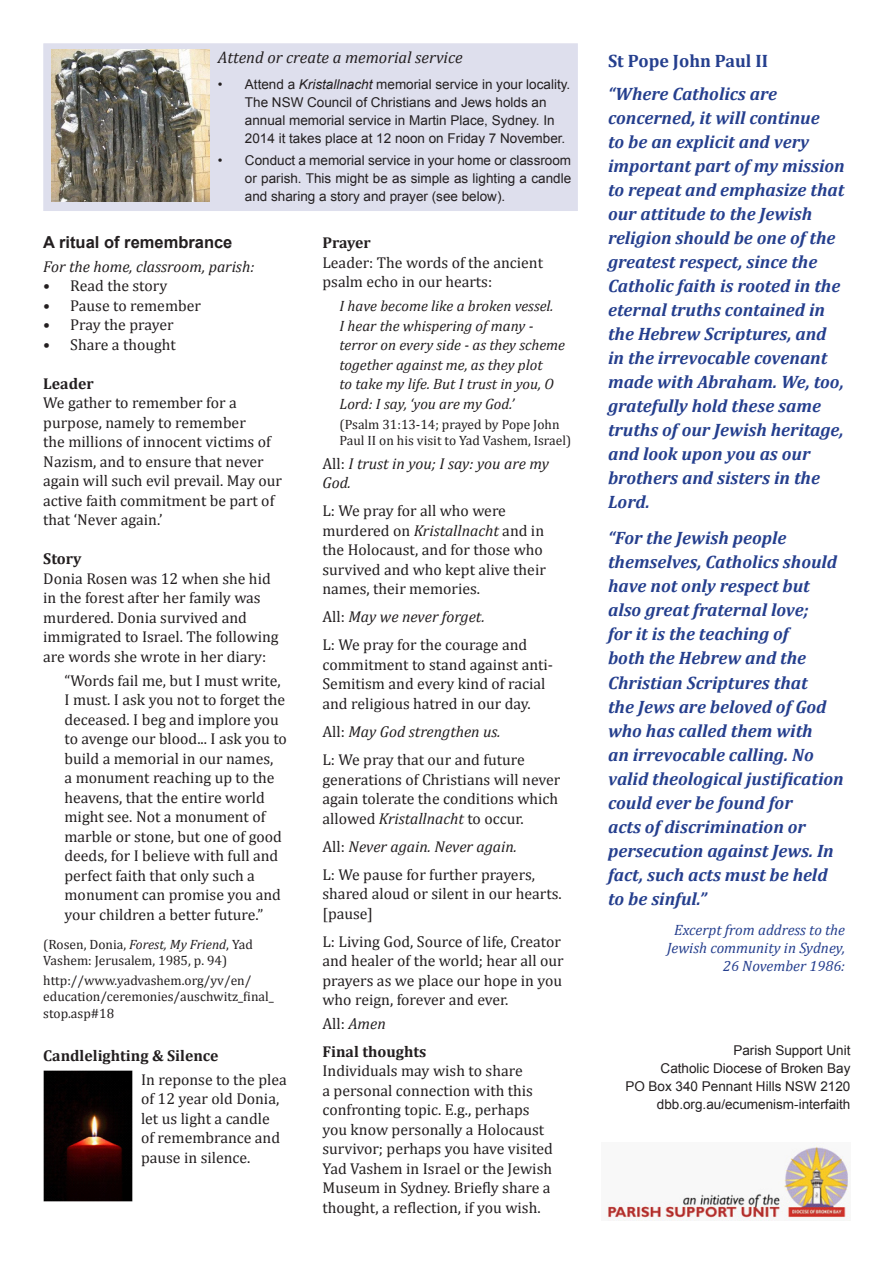
<style>
.page{position:relative;width:893px;height:1263px;background:#fff}
.page>*{position:absolute;margin:0;border:0;box-sizing:border-box;transform-origin:0 0}
.t1{font:italic 700 18px/24px "Cambria";color:#253f8e}
.t2{font:700 18px "Cambria";color:#253f8e}
.t3{font:italic 16.5px "Cambria";color:#231f20}
.t4{font:700 16.5px "Arial";color:#231f20}
.t5{font:15.75px/19.5px "Cambria";color:#231f20}
.t6{font:italic 15.75px/19.5px "Cambria";color:#231f20}
.t7{font:700 15.75px "Cambria";color:#231f20}
.t8{font:italic 15px/19.5px "Cambria";color:#231f20}
.t9{font:italic 15px "Cambria";color:#253f8e}
.t10{font:13.5px/18px "Arial";color:#231f20}
.t11{font:13.5px/16.2px "Cambria";color:#231f20}
.s1{font-style:italic}
.s2{font-style:normal}
</style>
<div class="page">
<div style="left:42px;top:42px;width:537px;height:170px;background:#dedfed;border:2px solid #fff"></div>
<img style="left:52px;top:50px;width:157px;height:152px">
<img style="left:607px;top:1142px;width:243px;height:78px">
<img style="left:44px;top:1070px;width:89px;height:131px">
<p class="t3" style="left:218px;top:47px;width:246px">Attend or create a memorial service</p>
<p class="t10" style="left:245px;top:76px;width:327px;text-indent:-27px">• Attend a <span class="s1">Kristallnacht</span> memorial service in your locality.<br>The NSW Council of Christians and Jews holds an annual memorial service in Martin Place, Sydney. In 2014 it takes place at 12 noon on Friday 7 November.</p>
<p class="t10" style="left:245px;top:152px;width:328px;text-align:justify;text-indent:-27px">• Conduct a memorial service in your home or classroom or parish. This might be as simple as lighting a candle and sharing a story and prayer (see below).</p>
<p class="t4" style="left:43px;top:231px;width:191px">A ritual of remembrance</p>
<p class="t6" style="left:43px;top:256px;width:213px">For the home, classroom, parish:</p>
<p class="t5" style="left:43px;top:276px;width:126px">• Read the story</p>
<p class="t5" style="left:43px;top:296px;width:159px">• Pause to remember</p>
<p class="t5" style="left:43px;top:315px;width:132px">• Pray the prayer</p>
<p class="t5" style="left:43px;top:335px;width:134px">• Share a thought</p>
<p class="t7" style="left:43px;top:374px;width:52px">Leader</p>
<p class="t5" style="left:43px;top:393px;width:240px">We gather to remember for a purpose, namely to remember<br>the millions of innocent victims of<br>Nazism, and to ensure that never again will such evil prevail. May our active faith commitment be part of that ‘Never again.’</p>
<p class="t7" style="left:43px;top:549px;width:40px">Story</p>
<p class="t5" style="left:43px;top:569px;width:237px">Donia Rosen was 12 when she hid in the forest after her family was murdered. Donia survived and immigrated to Israel. The following are words she wrote in her diary:</p>
<p class="t5" style="left:65px;top:670px;width:224px">“Words fail me, but I must write,<br>I must. I ask you not to forget the deceased. I beg and implore you to avenge our blood... I ask you to build a memorial in our names,<br>a monument reaching up to the heavens, that the entire world might see. Not a monument of marble or stone, but one of good deeds, for I believe with full and perfect faith that only such a monument can promise you and your children a better future.”</p>
<p class="t11" style="left:43px;top:936px;width:211px">(Rosen, Donia, <span class="s1">Forest, My Friend</span>, Yad<br>Vashem: Jerusalem, 1985, p. 94)</p>
<p class="t11" style="left:43px;top:972px;width:232px">http://www.yadvashem.org/yv/en/ education/ceremonies/auschwitz_final_ stop.asp#18</p>
<p class="t7" style="left:43px;top:1046px;width:177px">Candlelighting &amp; Silence</p>
<p class="t5" style="left:141px;top:1069px;width:147px">In reponse to the plea of 12 year old Donia, let us light a candle of remembrance and pause in silence.</p>
<p class="t7" style="left:322px;top:233px;width:50px">Prayer</p>
<p class="t5" style="left:322px;top:253px;width:222px">Leader: The words of the ancient psalm echo in our hearts:</p>
<p class="t8" style="left:339px;top:296px;width:227px">I have become like a broken vessel.<br>I hear the whispering of many - terror on every side - as they scheme together against me, as they plot<br>to take my life. But I trust in you, O<br>Lord: I say, ‘you are my God.’</p>
<p class="t11" style="left:339px;top:416px;width:233px">(Psalm 31:13-14; prayed by Pope John<br>Paul II on his visit to Yad Vashem, Israel)</p>
<p class="t6" style="left:322px;top:453px;width:228px"><span class="s2">All:</span> I trust in you; I say: you are my<br>God.</p>
<p class="t5" style="left:322px;top:501px;width:225px">L: We pray for all who were murdered on <span class="s1">Kristallnacht</span> and in the Holocaust, and for those who survived and who kept alive their names, their memories.</p>
<p class="t6" style="left:322px;top:607px;width:164px"><span class="s2">All:</span> May we never forget.</p>
<p class="t5" style="left:322px;top:635px;width:232px">L: We pray for the courage and commitment to stand against anti-<br>Semitism and every kind of racial and religious hatred in our day.</p>
<p class="t6" style="left:322px;top:721px;width:180px"><span class="s2">All:</span> May God strengthen us.</p>
<p class="t5" style="left:322px;top:750px;width:239px">L: We pray that our and future generations of Christians will never again tolerate the conditions which allowed <span class="s1">Kristallnacht</span> to occur.</p>
<p class="t6" style="left:322px;top:836px;width:196px"><span class="s2">All:</span> Never again. Never again.</p>
<p class="t5" style="left:322px;top:864px;width:241px">L: We pause for further prayers, shared aloud or silent in our hearts. [pause]</p>
<p class="t5" style="left:322px;top:931px;width:243px">L: Living God, Source of life, Creator and healer of the world; hear all our prayers as we place our hope in you who reign, forever and ever.</p>
<p class="t5" style="left:322px;top:1013px;width:65px">All: <span class="s1">Amen</span></p>
<p class="t7" style="left:322px;top:1042px;width:105px">Final thoughts</p>
<p class="t5" style="left:322px;top:1061px;width:232px">Individuals may wish to share<br>a personal connection with this confronting topic. E.g., perhaps you know personally a Holocaust survivor; perhaps you have visited Yad Vashem in Israel or the Jewish Museum in Sydney. Briefly share a thought, a reflection, if you wish.</p>
<p class="t2" style="left:608px;top:50px;width:161px">St Pope John Paul II</p>
<p class="t1" style="left:608px;top:81px;width:238px">“Where Catholics are concerned, it will continue<br>to be an explicit and very important part of my mission to repeat and emphasize that our attitude to the Jewish religion should be one of the greatest respect, since the<br>Catholic faith is rooted in the eternal truths contained in the Hebrew Scriptures, and in the irrevocable covenant made with Abraham. We, too, gratefully hold these same truths of our Jewish heritage, and look upon you as our brothers and sisters in the<br>Lord.</p>
<p class="t1" style="left:608px;top:526px;width:237px">“For the Jewish people themselves, Catholics should have not only respect but also great fraternal love;<br>for it is the teaching of<br>both the Hebrew and the<br>Christian Scriptures that<br>the Jews are beloved of God who has called them with<br>an irrevocable calling. No valid theological justification could ever be found for<br>acts of discrimination or persecution against Jews. In fact, such acts must be held to be sinful.”</p>
<p class="t9" style="left:674px;top:921px;width:172px">Excerpt from address to the</p>
<p class="t9" style="left:667px;top:939px;width:180px">Jewish community in Sydney,</p>
<p class="t9" style="left:723px;top:957px;width:123px">26 November 1986:</p>
<p class="t10" style="left:733px;top:1041px;width:119px">Parish Support Unit</p>
<p class="t10" style="left:661px;top:1059px;width:191px">Catholic Diocese of Broken Bay</p>
<p class="t10" style="left:625px;top:1077px;width:227px">PO Box 340 Pennant Hills NSW 2120</p>
<p class="t10" style="left:657px;top:1095px;width:195px">dbb.org.au/ecumenism-interfaith</p>
</div>
